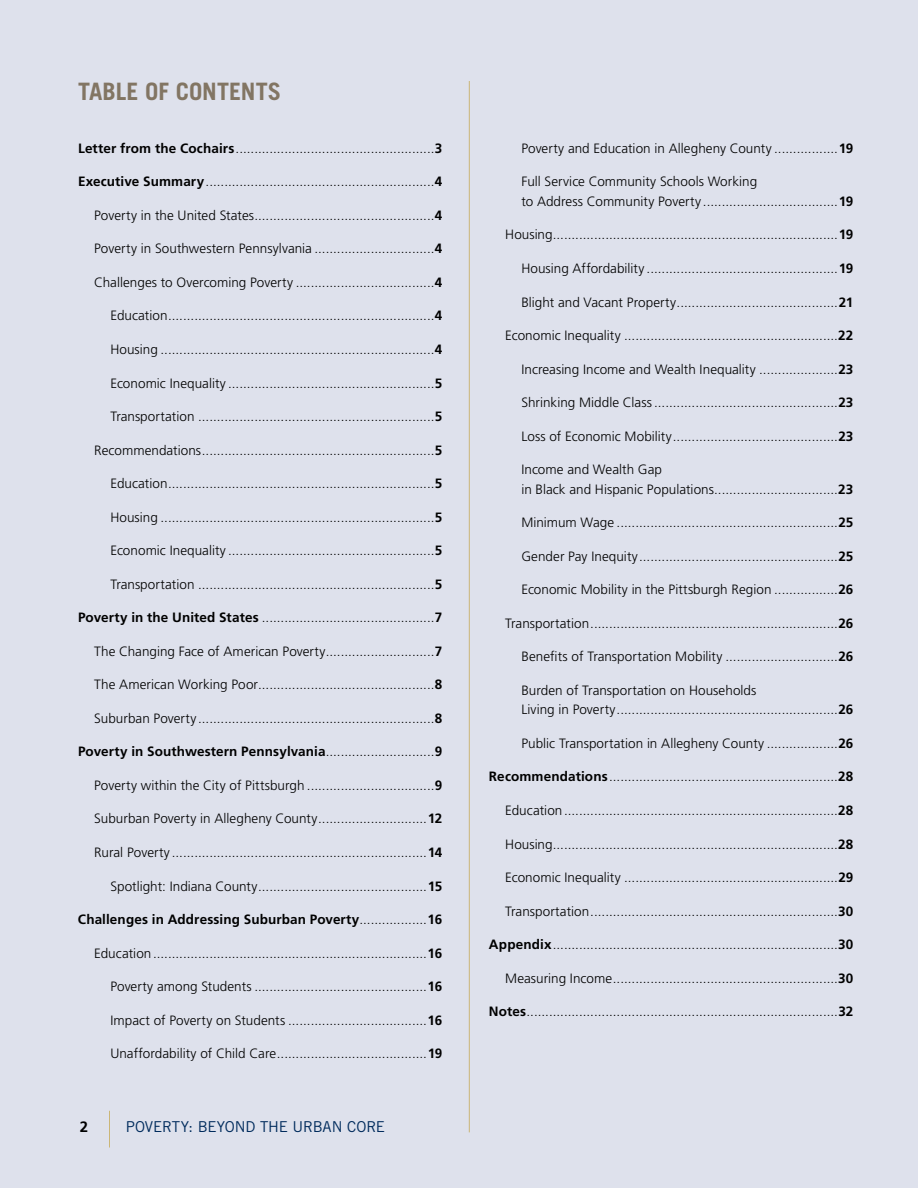
<style>
.page{position:relative;width:918px;height:1188px;background:#dee1ec}
.page>*{position:absolute;margin:0;border:0;box-sizing:border-box;transform-origin:0 0}
.t1{font:700 24px "Trade Gothic";color:#827563}
.t2{font:15px "Trade Gothic";letter-spacing:-.01em;color:#002b5c}
.t3{font:700 15px "Frutiger";color:#000}
.t4{font:300 13.5px/19.5px "Frutiger";letter-spacing:.005em;color:#000}
.t5{font:700 13.5px "Frutiger";letter-spacing:.01em;color:#000}
.s1{font-weight:700}
.s2{font-weight:300}
</style>
<div class="page">
<hr style="left:109px;top:1111px;width:1px;height:37px;background:#cbb677">
<hr style="left:469px;top:81px;width:1px;height:1051px;background:#cbb677">
<h1 class="t1" style="left:78px;top:76px;width:205px">TABLE OF CONTENTS</h1>
<p class="t4" style="left:78px;top:138px;width:366px"><span class="s1">Letter from the Cochairs</span>.....................................................<span class="s1">3</span></p>
<p class="t4" style="left:78px;top:172px;width:366px"><span class="s1">Executive Summary</span>.............................................................<span class="s1">4</span></p>
<p class="t4" style="left:94px;top:205px;width:350px">Poverty in the United States................................................<span class="s1">4</span></p>
<p class="t4" style="left:94px;top:239px;width:350px">Poverty in Southwestern Pennsylvania ................................<span class="s1">4</span></p>
<p class="t4" style="left:94px;top:272px;width:350px">Challenges to Overcoming Poverty .....................................<span class="s1">4</span></p>
<p class="t4" style="left:110px;top:306px;width:334px">Education.......................................................................<span class="s1">4</span></p>
<p class="t4" style="left:110px;top:340px;width:334px">Housing .........................................................................<span class="s1">4</span></p>
<p class="t4" style="left:110px;top:373px;width:334px">Economic Inequality .......................................................<span class="s1">5</span></p>
<p class="t4" style="left:110px;top:407px;width:334px">Transportation ...............................................................<span class="s1">5</span></p>
<p class="t4" style="left:94px;top:440px;width:350px">Recommendations..............................................................<span class="s1">5</span></p>
<p class="t4" style="left:110px;top:474px;width:334px">Education.......................................................................<span class="s1">5</span></p>
<p class="t4" style="left:110px;top:507px;width:334px">Housing .........................................................................<span class="s1">5</span></p>
<p class="t4" style="left:110px;top:541px;width:334px">Economic Inequality .......................................................<span class="s1">5</span></p>
<p class="t4" style="left:110px;top:574px;width:334px">Transportation ...............................................................<span class="s1">5</span></p>
<p class="t4" style="left:78px;top:608px;width:366px"><span class="s1">Poverty in the United States</span> ..............................................<span class="s1">7</span></p>
<p class="t4" style="left:94px;top:641px;width:350px">The Changing Face of American Poverty.............................<span class="s1">7</span></p>
<p class="t4" style="left:94px;top:675px;width:350px">The American Working Poor...............................................<span class="s1">8</span></p>
<p class="t4" style="left:94px;top:708px;width:350px">Suburban Poverty ...............................................................<span class="s1">8</span></p>
<p class="t5" style="left:78px;top:744px;width:366px">Poverty in Southwestern Pennsylvania<span class="s2">.............................</span>9</p>
<p class="t4" style="left:94px;top:775px;width:350px">Poverty within the City of Pittsburgh ..................................<span class="s1">9</span></p>
<p class="t4" style="left:94px;top:809px;width:350px">Suburban Poverty in Allegheny County.............................<span class="s1">12</span></p>
<p class="t4" style="left:94px;top:843px;width:350px">Rural Poverty ....................................................................<span class="s1">14</span></p>
<p class="t4" style="left:110px;top:876px;width:334px">Spotlight: Indiana County.............................................<span class="s1">15</span></p>
<p class="t5" style="left:78px;top:911px;width:366px">Challenges in Addressing Suburban Poverty<span class="s2">..................</span>16</p>
<p class="t4" style="left:94px;top:943px;width:350px">Education.........................................................................<span class="s1">16</span></p>
<p class="t4" style="left:110px;top:977px;width:334px">Poverty among Students ..............................................<span class="s1">16</span></p>
<p class="t4" style="left:110px;top:1010px;width:334px">Impact of Poverty on Students .....................................<span class="s1">16</span></p>
<p class="t4" style="left:110px;top:1044px;width:334px">Unaffordability of Child Care........................................<span class="s1">19</span></p>
<p class="t3" style="left:80px;top:1118px;width:10px">2</p>
<p class="t2" style="left:126px;top:1118px;width:261px">POVERTY: BEYOND THE URBAN CORE</p>
<p class="t4" style="left:521px;top:138px;width:334px">Poverty and Education in Allegheny County .................<span class="s1">19</span></p>
<p class="t4" style="left:521px;top:172px;width:334px">Full Service Community Schools Working<br>to Address Community Poverty ....................................<span class="s1">19</span></p>
<p class="t4" style="left:505px;top:225px;width:350px">Housing............................................................................<span class="s1">19</span></p>
<p class="t4" style="left:521px;top:259px;width:334px">Housing Affordability ...................................................<span class="s1">19</span></p>
<p class="t4" style="left:521px;top:292px;width:334px">Blight and Vacant Property...........................................<span class="s1">21</span></p>
<p class="t4" style="left:505px;top:326px;width:350px">Economic Inequality .........................................................<span class="s1">22</span></p>
<p class="t4" style="left:521px;top:359px;width:334px">Increasing Income and Wealth Inequality .....................<span class="s1">23</span></p>
<p class="t4" style="left:521px;top:393px;width:334px">Shrinking Middle Class .................................................<span class="s1">23</span></p>
<p class="t4" style="left:521px;top:426px;width:334px">Loss of Economic Mobility............................................<span class="s1">23</span></p>
<p class="t4" style="left:521px;top:460px;width:334px">Income and Wealth Gap<br>in Black and Hispanic Populations.................................<span class="s1">23</span></p>
<p class="t4" style="left:521px;top:513px;width:334px">Minimum Wage ...........................................................<span class="s1">25</span></p>
<p class="t4" style="left:521px;top:546px;width:334px">Gender Pay Inequity.....................................................<span class="s1">25</span></p>
<p class="t4" style="left:521px;top:580px;width:334px">Economic Mobility in the Pittsburgh Region .................<span class="s1">26</span></p>
<p class="t4" style="left:505px;top:613px;width:350px">Transportation..................................................................<span class="s1">26</span></p>
<p class="t4" style="left:521px;top:647px;width:334px">Benefits of Transportation Mobility ..............................<span class="s1">26</span></p>
<p class="t4" style="left:521px;top:680px;width:334px">Burden of Transportation on Households<br>Living in Poverty...........................................................<span class="s1">26</span></p>
<p class="t4" style="left:521px;top:734px;width:334px">Public Transportation in Allegheny County ...................<span class="s1">26</span></p>
<p class="t4" style="left:489px;top:767px;width:366px"><span class="s1">Recommendations</span>.............................................................<span class="s1">28</span></p>
<p class="t4" style="left:505px;top:801px;width:350px">Education.........................................................................<span class="s1">28</span></p>
<p class="t4" style="left:505px;top:834px;width:350px">Housing............................................................................<span class="s1">28</span></p>
<p class="t4" style="left:505px;top:868px;width:350px">Economic Inequality .........................................................<span class="s1">29</span></p>
<p class="t4" style="left:505px;top:901px;width:350px">Transportation..................................................................<span class="s1">30</span></p>
<p class="t4" style="left:489px;top:935px;width:366px"><span class="s1">Appendix</span>............................................................................<span class="s1">30</span></p>
<p class="t4" style="left:505px;top:968px;width:350px">Measuring Income............................................................<span class="s1">30</span></p>
<p class="t4" style="left:489px;top:1002px;width:366px"><span class="s1">Notes</span>...................................................................................<span class="s1">32</span></p>
</div>
